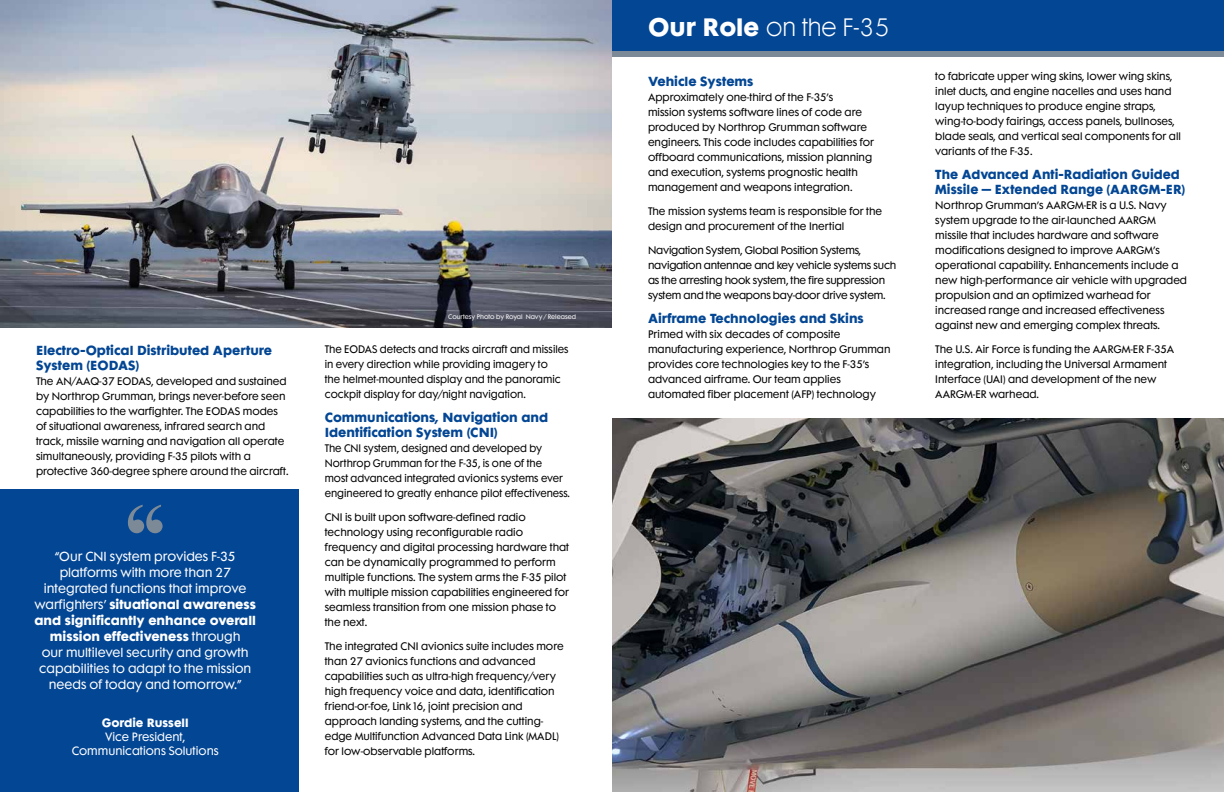
<style>
.page{position:relative;width:1224px;height:792px;background:#fff}
.page>*{position:absolute;margin:0;border:0;box-sizing:border-box;transform-origin:0 0}
.t1{font:700 88px "Times New Roman";color:#7c8a97}
.t2{font:300 23px "Futura Maxi Std";color:#fff}
.t3{font:12px/16px "Futura Maxi Std";color:#fff;text-align:center}
.t4{font:700 12px/15px "Futura Maxi Std";color:#034694}
.t5{font:11px/14px "Futura Maxi Std";color:#fff;text-align:center}
.t6{font:700 11px "Futura Maxi Std";color:#fff}
.t7{font:10px/15px "Futura Maxi Std";color:#000}
.t8{font:10px/15px "Futura Maxi Std";letter-spacing:-.02em;color:#000}
.t9{font:10px/15px "Futura Maxi Std";color:#000;scale:.96 1}
.t10{font:6px "Futura Maxi Std";color:#fff}
.s1{font-weight:700}
</style>
<div class="page">
<img style="left:0;top:0;width:612px;height:328px">
<div style="left:612px;top:0;width:612px;height:51px;background:#034694"></div>
<div style="left:612px;top:51px;width:612px;height:6px;background:#7c8a97"></div>
<div style="left:0;top:490px;width:298px;height:302px;background:#034694"></div>
<img style="left:612px;top:419px;width:612px;height:373px">
<p class="t4" style="left:36px;top:342px;width:238px">Electro-Optical Distributed Aperture<br>System (EODAS)</p>
<p class="t7" style="left:36px;top:373px;width:254px">The AN/AAQ-37 EODAS, developed and sustained by Northrop Grumman, brings never-before seen capabilities to the warfighter. The EODAS modes of situational awareness, infrared search and track, missile warning and navigation all operate simultaneously, providing F-35 pilots with a protective 360-degree sphere around the aircraft.</p>
<h1 class="t1" style="left:121px;top:471px;width:49px">‘‘</h1>
<p class="t3" style="left:34px;top:548px;width:223px">“Our CNI system provides F-35 platforms with more than 27 integrated functions that improve warfighters’ <span class="s1">situational awareness and significantly enhance overall mission effectiveness</span> through<br>our multilevel security and growth capabilities to adapt to the mission needs of today and tomorrow.”</p>
<p class="t6" style="left:102px;top:715px;width:88px">Gordie Russell</p>
<p class="t5" style="left:72px;top:730px;width:149px">Vice President,<br>Communications Solutions</p>
<p class="t10" style="left:448px;top:313px;width:129px">Courtesy Photo by Royal Navy / Released</p>
<p class="t7" style="left:325px;top:342px;width:245px">The EODAS detects and tracks aircraft and missiles in every direction while providing imagery to<br>the helmet-mounted display and the panoramic cockpit display for day/night navigation.</p>
<p class="t4" style="left:325px;top:410px;width:225px">Communications, Navigation and<br>Identification System (CNI)</p>
<p class="t9" style="left:325px;top:441px;width:257px">The CNI system, designed and developed by Northrop Grumman for the F-35, is one of the<br>most advanced integrated avionics systems ever engineered to greatly enhance pilot effectiveness.</p>
<p class="t7" style="left:325px;top:510px;width:246px">CNI is built upon software-defined radio technology using reconfigurable radio frequency and digital processing hardware that can be dynamically programmed to perform multiple functions. The system arms the F-35 pilot with multiple mission capabilities engineered for seamless transition from one mission phase to the next.</p>
<p class="t7" style="left:325px;top:639px;width:241px">The integrated CNI avionics suite includes more than 27 avionics functions and advanced capabilities such as ultra-high frequency/very high frequency voice and data, identification friend-or-foe, Link 16, joint precision and approach landing systems, and the cutting&shy;edge Multifunction Advanced Data Link (MADL) for low-observable platforms.</p>
<h2 class="t2" style="left:648px;top:13px;width:243px"><span class="s1">Our Role</span> on the F-35</h2>
<p class="t4" style="left:648px;top:73px;width:107px">Vehicle Systems</p>
<p class="t7" style="left:648px;top:90px;width:228px">Approximately one-third of the F-35’s<br>mission systems software lines of code are produced by Northrop Grumman software engineers. This code includes capabilities for offboard communications, mission planning and execution, systems prognostic health management and weapons integration.</p>
<p class="t7" style="left:648px;top:204px;width:236px">The mission systems team is responsible for the design and procurement of the Inertial</p>
<p class="t8" style="left:648px;top:243px;width:250px">Navigation System, Global Position Systems, navigation antennae and key vehicle systems such as the arresting hook system, the fire suppression system and the weapons bay-door drive system.</p>
<p class="t4" style="left:648px;top:310px;width:217px">Airframe Technologies and Skins</p>
<p class="t7" style="left:648px;top:327px;width:244px">Primed with six decades of composite manufacturing experience, Northrop Grumman provides core technologies key to the F-35’s advanced airframe. Our team applies automated fiber placement (AFP) technology</p>
<p class="t7" style="left:935px;top:69px;width:247px">to fabricate upper wing skins, lower wing skins, inlet ducts, and engine nacelles and uses hand layup techniques to produce engine straps, wing-to-body fairings, access panels, bullnoses, blade seals, and vertical seal components for all variants of the F-35.</p>
<p class="t4" style="left:935px;top:166px;width:252px">The Advanced Anti-Radiation Guided<br>Missile – Extended Range (AARGM-ER)</p>
<p class="t7" style="left:935px;top:198px;width:253px">Northrop Grumman’s AARGM-ER is a U.S. Navy system upgrade to the air-launched AARGM missile that includes hardware and software modifications designed to improve AARGM’s operational capability. Enhancements include a new high-performance air vehicle with upgraded propulsion and an optimized warhead for increased range and increased effectiveness against new and emerging complex threats.</p>
<p class="t7" style="left:935px;top:342px;width:240px">The U.S. Air Force is funding the AARGM-ER F-35A integration, including the Universal Armament Interface (UAI) and development of the new AARGM-ER warhead.</p>
</div>
